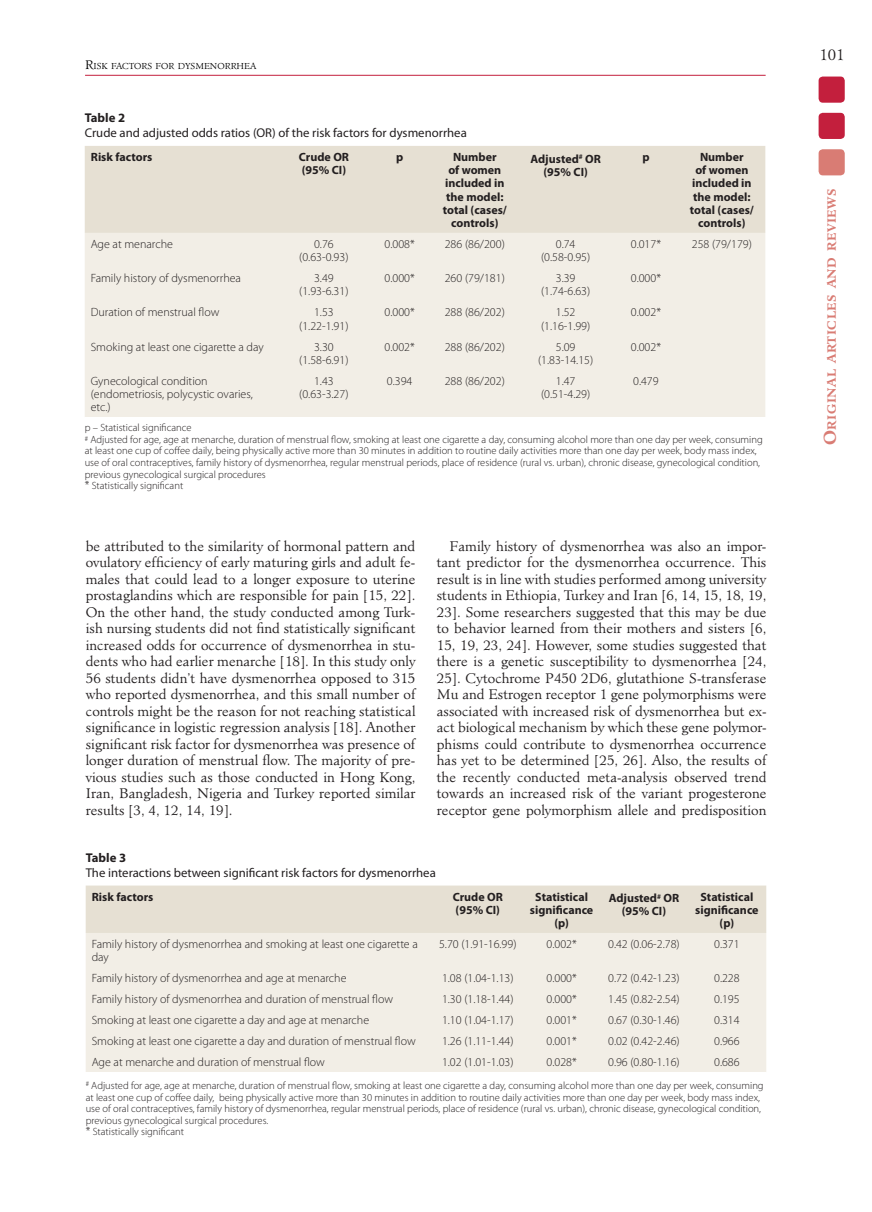
<style>
.page{position:relative;width:872px;height:1212px;background:#fff}
.page>*{position:absolute;margin:0;border:0;box-sizing:border-box;transform-origin:0 0}
.t1{font:300 15px "Minister Std";color:#231f20}
.t2{font:300 13.5px/16.5px "Minister Std";color:#231f20;text-align:justify}
.t3{font:12.75px "Myriad Pro";color:#231f20}
.t4{font:700 12.75px "Myriad Pro";color:#231f20}
.t5{font:300 12px/13.2px "Myriad Pro";color:#231f20;text-align:center}
.t6{font:700 12px/13.2px "Myriad Pro";color:#231f20;text-align:center}
.t7{font:700 11.55px "Minister Std";letter-spacing:.045em;color:#d97c74}
.t8{font:300 10.5px/11.6px "Myriad Pro";color:#231f20}
.t9{font:300 8.4px "Minister Std";color:#000}
.s1{font-size:12px}
.s2{font-size:16.5px}
</style>
<div class="page">
<hr style="left:85px;top:75px;width:680px;height:1px;background:#c31f3d">
<div style="left:818px;top:77px;width:26px;height:26px;background:#c31f3d;border-radius:4px"></div>
<div style="left:818px;top:113px;width:26px;height:26px;background:#c31f3d;border-radius:4px"></div>
<div style="left:818px;top:149px;width:26px;height:26px;background:#d97c74;border-radius:4px"></div>
<div style="left:85px;top:146px;width:680px;height:87px;background:#e6e0d3"></div>
<div style="left:85px;top:233px;width:680px;height:184px;background:#f2eee6"></div>
<div style="left:86px;top:885px;width:680px;height:48px;background:#e6e0d3"></div>
<div style="left:86px;top:933px;width:680px;height:139px;background:#f2eee6"></div>
<p class="t9" style="left:85px;top:61px;width:173px"><span class="s1">R</span>ISK FACTORS FOR DYSMENORRHEA</p>
<p class="t4" style="left:85px;top:111px;width:42px">Table 2</p>
<p class="t3" style="left:85px;top:126px;width:383px">Crude and adjusted odds ratios (OR) of the risk factors for dysmenorrhea</p>
<p class="t6" style="left:91px;top:150px;width:63px">Risk factors</p>
<p class="t6" style="left:299px;top:150px;width:52px;text-align:left">Crude OR (95% CI)</p>
<p class="t6" style="left:396px;top:150px;width:9px">p</p>
<p class="t6" style="left:443px;top:150px;width:66px">Number<br>of women included in the model: total (cases/ controls)</p>
<p class="t6" style="left:530px;top:152px;width:72px">Adjusted<sup>#</sup> OR (95% CI)</p>
<p class="t6" style="left:642px;top:150px;width:9px">p</p>
<p class="t6" style="left:690px;top:150px;width:66px">Number<br>of women included in the model: total (cases/ controls)</p>
<p class="t5" style="left:91px;top:237px;width:84px">Age at menarche</p>
<p class="t5" style="left:299px;top:237px;width:51px">0.76 (0.63-0.93)</p>
<p class="t5" style="left:384px;top:237px;width:32px">0.008*</p>
<p class="t5" style="left:445px;top:237px;width:62px">286 (86/200)</p>
<p class="t5" style="left:541px;top:237px;width:51px">0.74 (0.58-0.95)</p>
<p class="t5" style="left:631px;top:237px;width:32px">0.017*</p>
<p class="t5" style="left:692px;top:237px;width:62px">258 (79/179)</p>
<p class="t5" style="left:91px;top:272px;width:152px">Family history of dysmenorrhea</p>
<p class="t5" style="left:299px;top:272px;width:51px">3.49 (1.93-6.31)</p>
<p class="t5" style="left:384px;top:272px;width:32px">0.000*</p>
<p class="t5" style="left:445px;top:272px;width:62px">260 (79/181)</p>
<p class="t5" style="left:541px;top:272px;width:51px">3.39 (1.74-6.63)</p>
<p class="t5" style="left:631px;top:272px;width:32px">0.000*</p>
<p class="t5" style="left:91px;top:306px;width:130px">Duration of menstrual flow</p>
<p class="t5" style="left:299px;top:306px;width:51px">1.53 (1.22-1.91)</p>
<p class="t5" style="left:384px;top:306px;width:32px">0.000*</p>
<p class="t5" style="left:445px;top:306px;width:62px">288 (86/202)</p>
<p class="t5" style="left:541px;top:306px;width:51px">1.52 (1.16-1.99)</p>
<p class="t5" style="left:631px;top:306px;width:32px">0.002*</p>
<p class="t5" style="left:91px;top:340px;width:175px">Smoking at least one cigarette a day</p>
<p class="t5" style="left:299px;top:340px;width:51px">3.30 (1.58-6.91)</p>
<p class="t5" style="left:384px;top:340px;width:32px">0.002*</p>
<p class="t5" style="left:445px;top:340px;width:62px">288 (86/202)</p>
<p class="t5" style="left:538px;top:340px;width:57px">5.09 (1.83-14.15)</p>
<p class="t5" style="left:631px;top:340px;width:32px">0.002*</p>
<p class="t5" style="left:91px;top:374px;width:164px;text-align:left">Gynecological condition (endometriosis, polycystic ovaries, etc.)</p>
<p class="t5" style="left:299px;top:374px;width:51px">1.43 (0.63-3.27)</p>
<p class="t5" style="left:387px;top:374px;width:27px">0.394</p>
<p class="t5" style="left:445px;top:374px;width:62px">288 (86/202)</p>
<p class="t5" style="left:541px;top:374px;width:51px">1.47 (0.51-4.29)</p>
<p class="t5" style="left:633px;top:374px;width:27px">0.479</p>
<p class="t8" style="left:85px;top:422px;width:679px">p – Statistical significance<br><sup>#</sup> Adjusted for age, age at menarche, duration of menstrual flow, smoking at least one cigarette a day, consuming alcohol more than one day per week, consuming at least one cup of coffee daily, being physically active more than 30 minutes in addition to routine daily activities more than one day per week, body mass index, use of oral contraceptives, family history of dysmenorrhea, regular menstrual periods, place of residence (rural vs. urban), chronic disease, gynecological condition, previous gynecological surgical procedures<br><span class="s1">*</span> Statistically significant</p>
<p class="t2" style="left:86px;top:538px;width:331px">be attributed to the similarity of hormonal pattern and ovulatory efficiency of early maturing girls and adult fe&shy;males that could lead to a longer exposure to uterine prostaglandins which are responsible for pain [15, 22].<br>On the other hand, the study conducted among Turk&shy;ish nursing students did not find statistically significant increased odds for occurrence of dysmenorrhea in stu&shy;dents who had earlier menarche [18]. In this study only 56 students didn’t have dysmenorrhea opposed to 315 who reported dysmenorrhea, and this small number of controls might be the reason for not reaching statistical significance in logistic regression analysis [18]. Another significant risk factor for dysmenorrhea was presence of longer duration of menstrual flow. The majority of pre&shy;vious studies such as those conducted in Hong Kong, Iran, Bangladesh, Nigeria and Turkey reported similar results [3, 4, 12, 14, 19].</p>
<p class="t2" style="left:437px;top:538px;width:331px;text-indent:13px">Family history of dysmenorrhea was also an impor&shy;tant predictor for the dysmenorrhea occurrence. This result is in line with studies performed among university students in Ethiopia, Turkey and Iran [6, 14, 15, 18, 19, 23]. Some researchers suggested that this may be due to behavior learned from their mothers and sisters [6, 15, 19, 23, 24]. However, some studies suggested that there is a genetic susceptibility to dysmenorrhea [24, 25]. Cytochrome P450 2D6, glutathione S-transferase Mu and Estrogen receptor 1 gene polymorphisms were associated with increased risk of dysmenorrhea but ex&shy;act biological mechanism by which these gene polymor&shy;phisms could contribute to dysmenorrhea occurrence has yet to be determined [25, 26]. Also, the results of the recently conducted meta-analysis observed trend towards an increased risk of the variant progesterone receptor gene polymorphism allele and predisposition</p>
<p class="t4" style="left:86px;top:850px;width:42px">Table 3</p>
<p class="t3" style="left:86px;top:866px;width:352px">The interactions between significant risk factors for dysmenorrhea</p>
<p class="t6" style="left:92px;top:890px;width:63px">Risk factors</p>
<p class="t6" style="left:452px;top:890px;width:52px;text-align:left">Crude OR (95% CI)</p>
<p class="t6" style="left:530px;top:890px;width:65px">Statistical significance (p)</p>
<p class="t6" style="left:608px;top:892px;width:72px">Adjusted<sup>#</sup> OR (95% CI)</p>
<p class="t6" style="left:695px;top:890px;width:65px">Statistical significance (p)</p>
<p class="t5" style="left:92px;top:937px;width:328px;text-align:left">Family history of dysmenorrhea and smoking at least one cigarette a day</p>
<p class="t5" style="left:439px;top:937px;width:79px">5.70 (1.91-16.99)</p>
<p class="t5" style="left:546px;top:937px;width:32px">0.002*</p>
<p class="t5" style="left:608px;top:937px;width:73px">0.42 (0.06-2.78)</p>
<p class="t5" style="left:714px;top:937px;width:27px">0.371</p>
<p class="t5" style="left:92px;top:972px;width:256px">Family history of dysmenorrhea and age at menarche</p>
<p class="t5" style="left:442px;top:972px;width:73px">1.08 (1.04-1.13)</p>
<p class="t5" style="left:546px;top:972px;width:32px">0.000*</p>
<p class="t5" style="left:608px;top:972px;width:73px">0.72 (0.42-1.23)</p>
<p class="t5" style="left:714px;top:972px;width:27px">0.228</p>
<p class="t5" style="left:92px;top:993px;width:303px">Family history of dysmenorrhea and duration of menstrual flow</p>
<p class="t5" style="left:442px;top:993px;width:73px">1.30 (1.18-1.44)</p>
<p class="t5" style="left:546px;top:993px;width:32px">0.000*</p>
<p class="t5" style="left:608px;top:993px;width:73px">1.45 (0.82-2.54)</p>
<p class="t5" style="left:714px;top:993px;width:27px">0.195</p>
<p class="t5" style="left:92px;top:1014px;width:279px">Smoking at least one cigarette a day and age at menarche</p>
<p class="t5" style="left:442px;top:1014px;width:73px">1.10 (1.04-1.17)</p>
<p class="t5" style="left:546px;top:1014px;width:32px">0.001*</p>
<p class="t5" style="left:608px;top:1014px;width:73px">0.67 (0.30-1.46)</p>
<p class="t5" style="left:714px;top:1014px;width:27px">0.314</p>
<p class="t5" style="left:92px;top:1035px;width:325px">Smoking at least one cigarette a day and duration of menstrual flow</p>
<p class="t5" style="left:442px;top:1035px;width:73px">1.26 (1.11-1.44)</p>
<p class="t5" style="left:546px;top:1035px;width:32px">0.001*</p>
<p class="t5" style="left:608px;top:1035px;width:73px">0.02 (0.42-2.46)</p>
<p class="t5" style="left:714px;top:1035px;width:27px">0.966</p>
<p class="t5" style="left:92px;top:1056px;width:235px">Age at menarche and duration of menstrual flow</p>
<p class="t5" style="left:442px;top:1056px;width:73px">1.02 (1.01-1.03)</p>
<p class="t5" style="left:546px;top:1056px;width:32px">0.028*</p>
<p class="t5" style="left:608px;top:1056px;width:73px">0.96 (0.80-1.16)</p>
<p class="t5" style="left:714px;top:1056px;width:27px">0.686</p>
<p class="t8" style="left:86px;top:1080px;width:679px"><sup>#</sup> Adjusted for age, age at menarche, duration of menstrual flow, smoking at least one cigarette a day, consuming alcohol more than one day per week, consuming at least one cup of coffee daily, being physically active more than 30 minutes in addition to routine daily activities more than one day per week, body mass index, use of oral contraceptives, family history of dysmenorrhea, regular menstrual periods, place of residence (rural vs. urban), chronic disease, gynecological condition, previous gynecological surgical procedures.<br><span class="s1">*</span> Statistically significant</p>
<p class="t1" style="left:819px;top:45px;width:27px">101</p>
<p class="t7" style="left:824px;top:445px;width:258px;rotate:-90deg"><span class="s2">O</span>riginal articles and reviews</p>
</div>
